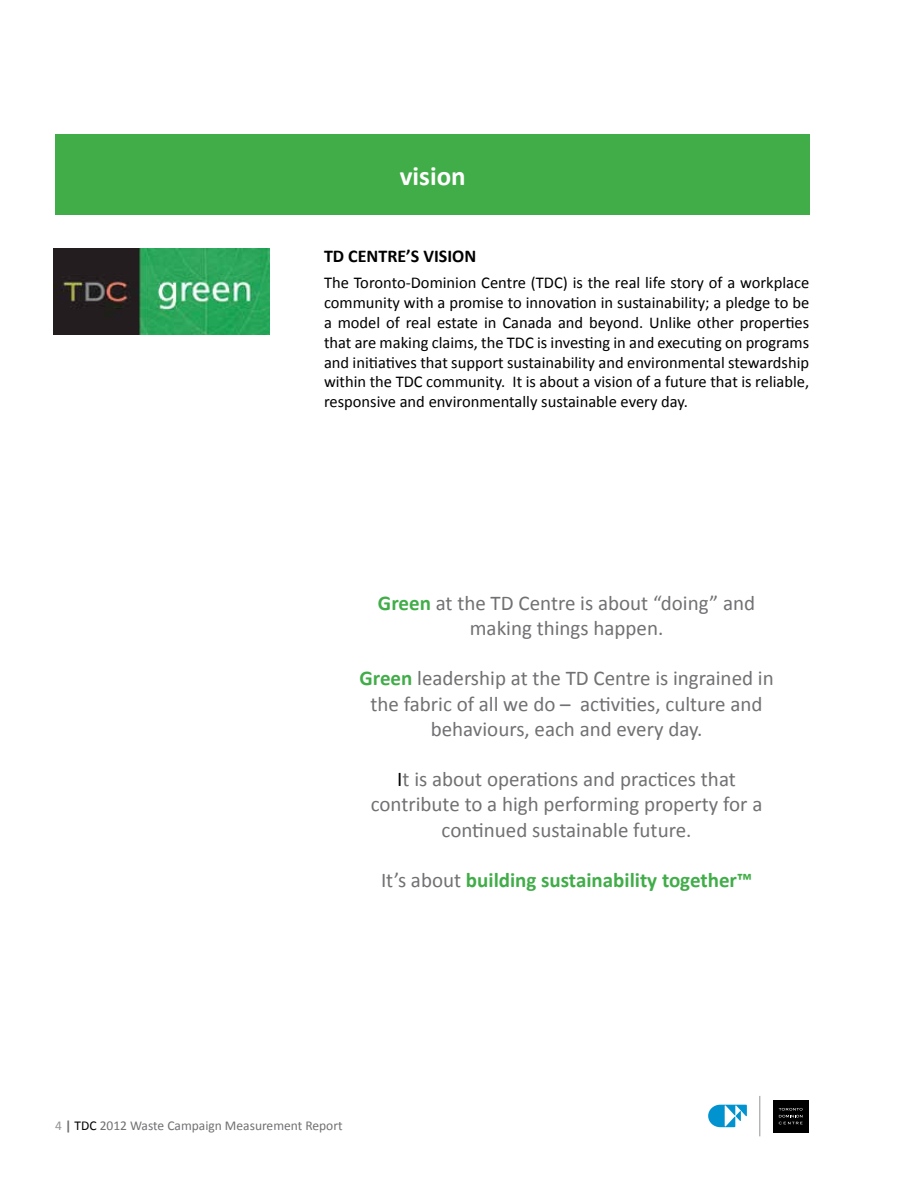
<style>
.page{position:relative;width:918px;height:1188px;background:#fff}
.page>*{position:absolute;margin:0;border:0;box-sizing:border-box;transform-origin:0 0}
.t1{font:700 27px "Calibri";color:#fff}
.t2{font:21px/25.2px "Calibri";color:#717073;text-align:center}
.t3{font:700 21px "Calibri";color:#41ad49}
.t4{font:700 18px "Calibri";color:#000}
.t5{font:16.5px/19.8px "Calibri";color:#000;text-align:justify}
.t6{font:13.5px "Calibri";color:#717073}
.s1{font-weight:700;color:#41ad49}
.s2{color:#000}
.s3{font-weight:400;color:#717073}
.s4{color:#949496}
.s5{font-weight:700}
</style>
<div class="page">
<div style="left:773px;top:1100px;width:35px;height:32px;background:#000"></div>
<svg style="left:779px;top:1108px;width:24px;height:16px"></svg>
<hr style="left:760px;top:1096px;width:1px;height:40px;background:#939598">
<svg style="left:708px;top:1105px;width:39px;height:22px"></svg>
<img style="left:54px;top:248px;width:216px;height:86px">
<div style="left:56px;top:134px;width:754px;height:81px;background:#41ad49"></div>
<h1 class="t1" style="left:400px;top:158px;width:67px">vision</h1>
<p class="t4" style="left:324px;top:244px;width:154px">TD CENTRE’S VISION</p>
<p class="t5" style="left:324px;top:273px;width:487px">The Toronto-Dominion Centre (TDC) is the real life story of a workplace community with a promise to innovation in sustainability; a pledge to be a model of real estate in Canada and beyond. Unlike other properties that are making claims, the TDC is investing in and executing on programs and initiatives that support sustainability and environmental stewardship within the TDC community. It is about a vision of a future that is reliable, responsive and environmentally sustainable every day.</p>
<p class="t2" style="left:378px;top:590px;width:379px"><span class="s1">Green</span> at the TD Centre is about “doing” and making things happen.</p>
<p class="t2" style="left:359px;top:666px;width:416px"><span class="s1">Green</span> leadership at the TD Centre is ingrained in the fabric of all we do – activities, culture and behaviours, each and every day.</p>
<p class="t2" style="left:371px;top:767px;width:393px"><span class="s2">I</span>t is about operations and practices that contribute to a high performing property for a continued sustainable future.</p>
<p class="t3" style="left:381px;top:867px;width:373px"><span class="s3">It’s about</span> building sustainability together™</p>
<p class="t6" style="left:55px;top:1117px;width:289px"><span class="s4">4</span> <span class="s5">|</span> <span class="s2">TDC</span> 2012 Waste Campaign Measurement Report</p>
</div>
